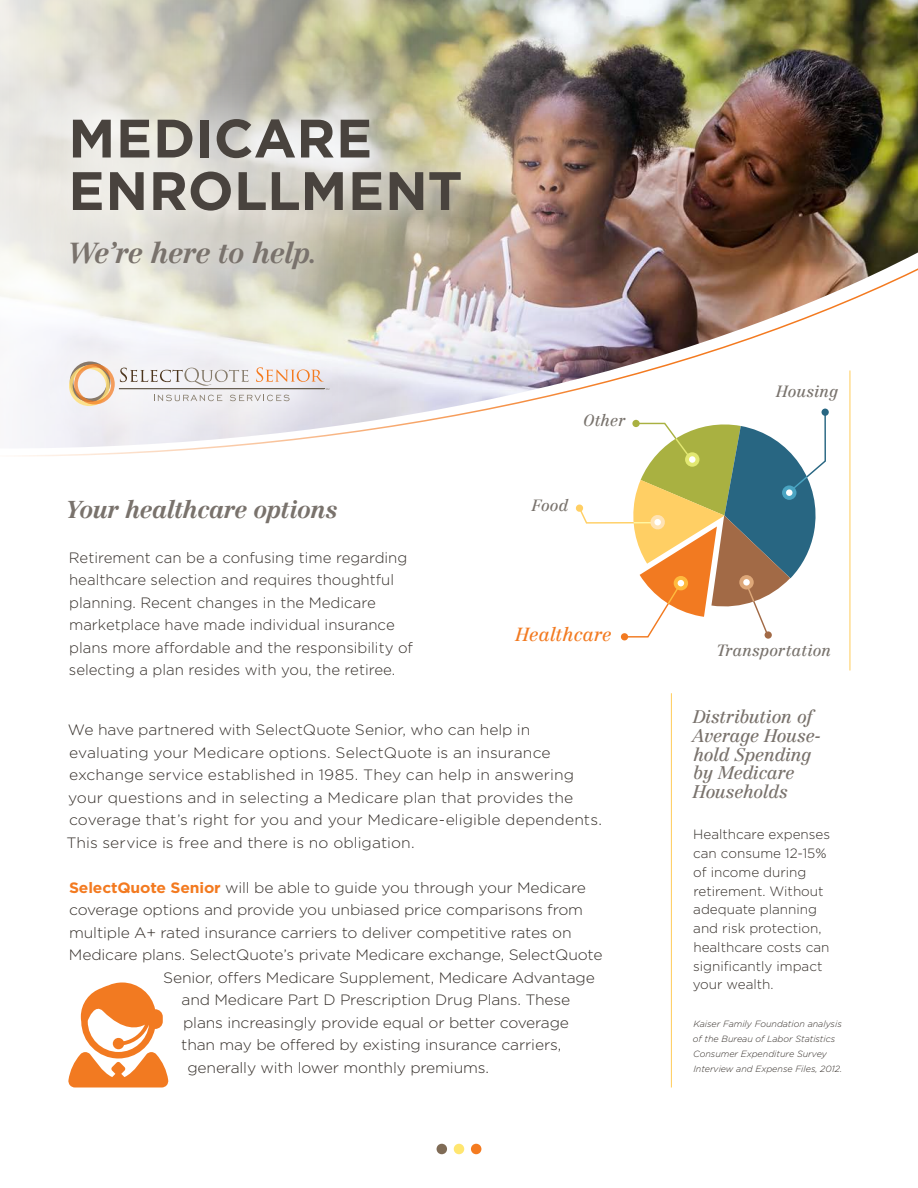
<style>
.page{position:relative;width:918px;height:1188px;background:#fff}
.page>*{position:absolute;margin:0;border:0;box-sizing:border-box;transform-origin:0 0}
.t1{font:700 54px/52.5px "Gotham";letter-spacing:.005em;color:#49433e}
.t2{font:italic 700 28.5px "Centennial";letter-spacing:-.03em;color:#79726c}
.t3{font:italic 700 24px "Centennial";letter-spacing:-.025em;color:#79726c}
.t4{font:italic 18.75px "Centennial";color:#f27a21}
.t5{font:italic 18px/18.8px "Centennial";letter-spacing:-.02em;color:#79726c}
.t6{font:italic 16.05px "Centennial";letter-spacing:.005em;color:#79736d}
.t7{font:300 15px/22.5px "Gotham";letter-spacing:-.01em;color:#352f2a;scale:1.04 1}
.t8{font:300 15px/22.5px "Gotham";letter-spacing:-.01em;color:#352f2a}
.t9{font:300 13.5px/18.8px "Gotham";color:#352f2a}
.t10{font:italic 300 9px/15px "Gotham";color:#352f2a}
.s1{font-weight:700;color:#f37a20}
</style>
<div class="page">
<img style="left:0;top:0;width:918px;height:449px">
<svg style="left:23px;top:69px;width:485px;height:246px;background:#d3d0c2"></svg>
<svg style="left:471px;top:1144px;width:10px;height:10px"></svg>
<svg style="left:454px;top:1144px;width:10px;height:10px"></svg>
<svg style="left:437px;top:1144px;width:10px;height:10px"></svg>
<div style="left:621px;top:633px;width:7px;height:7px;background:#f27a21;border-radius:50%"></div>
<div style="left:822px;top:409px;width:7px;height:7px;background:#286682;border-radius:50%"></div>
<svg style="left:576px;top:411px;width:251px;height:227px"></svg>
<hr style="left:849px;top:370px;width:1px;height:300px;background:#ffcf62">
<hr style="left:671px;top:693px;width:1px;height:394px;background:#ffcf62">
<svg style="left:68px;top:982px;width:100px;height:106px"></svg>
<svg style="left:21px;top:314px;width:353px;height:140px;fill:#f1f1f5"></svg>
<svg style="left:69px;top:362px;width:260px;height:44px"></svg>
<h1 class="t1" style="left:68px;top:112px;width:396px">MEDICARE<br>ENROLLMENT</h1>
<h2 class="t2" style="left:68px;top:235px;width:251px">We’re here to help.</h2>
<h3 class="t3" style="left:67px;top:494px;width:272px">Your healthcare options</h3>
<p class="t8" style="left:69px;top:546px;width:346px">Retirement can be a confusing time regarding healthcare selection and requires thoughtful planning. Recent changes in the Medicare marketplace have made individual insurance plans more affordable and the responsibility of selecting a plan resides with you, the retiree.</p>
<p class="t6" style="left:584px;top:411px;width:43px">Other</p>
<p class="t6" style="left:532px;top:495px;width:38px">Food</p>
<p class="t4" style="left:515px;top:623px;width:98px">Healthcare</p>
<p class="t7" style="left:66px;top:718px;width:517px">We have partnered with SelectQuote Senior, who can help in evaluating your Medicare options. SelectQuote is an insurance exchange service established in 1985. They can help in answering your questions and in selecting a Medicare plan that provides the coverage that’s right for you and your Medicare-eligible dependents.<br>This service is free and there is no obligation.</p>
<p class="t7" style="left:69px;top:876px;width:498px"><span class="s1">SelectQuote Senior</span> will be able to guide you through your Medicare</p>
<p class="t7" style="left:69px;top:898px;width:496px">coverage options and provide you unbiased price comparisons from</p>
<p class="t7" style="left:69px;top:921px;width:485px">multiple A+ rated insurance carriers to deliver competitive rates on</p>
<p class="t7" style="left:69px;top:943px;width:515px">Medicare plans. SelectQuote’s private Medicare exchange, SelectQuote</p>
<p class="t7" style="left:163px;top:966px;width:417px">Senior, offers Medicare Supplement, Medicare Advantage</p>
<p class="t7" style="left:182px;top:988px;width:375px">and Medicare Part D Prescription Drug Plans. These</p>
<p class="t7" style="left:183px;top:1011px;width:373px">plans increasingly provide equal or better coverage</p>
<p class="t7" style="left:181px;top:1033px;width:367px">than may be offered by existing insurance carriers,</p>
<p class="t7" style="left:187px;top:1056px;width:292px">generally with lower monthly premiums.</p>
<p class="t6" style="left:776px;top:382px;width:63px">Housing</p>
<p class="t6" style="left:717px;top:641px;width:116px">Transportation</p>
<p class="t5" style="left:692px;top:707px;width:130px">Distribution of<br>Average House&shy;hold Spending by Medicare<br>Households</p>
<p class="t9" style="left:693px;top:825px;width:139px">Healthcare expenses can consume 12-15% of income during retirement. Without adequate planning and risk protection, healthcare costs can significantly impact your wealth.</p>
<p class="t10" style="left:693px;top:1016px;width:151px">Kaiser Family Foundation analysis of the Bureau of Labor Statistics Consumer Expenditure Survey Interview and Expense Files, 2012.</p>
</div>
